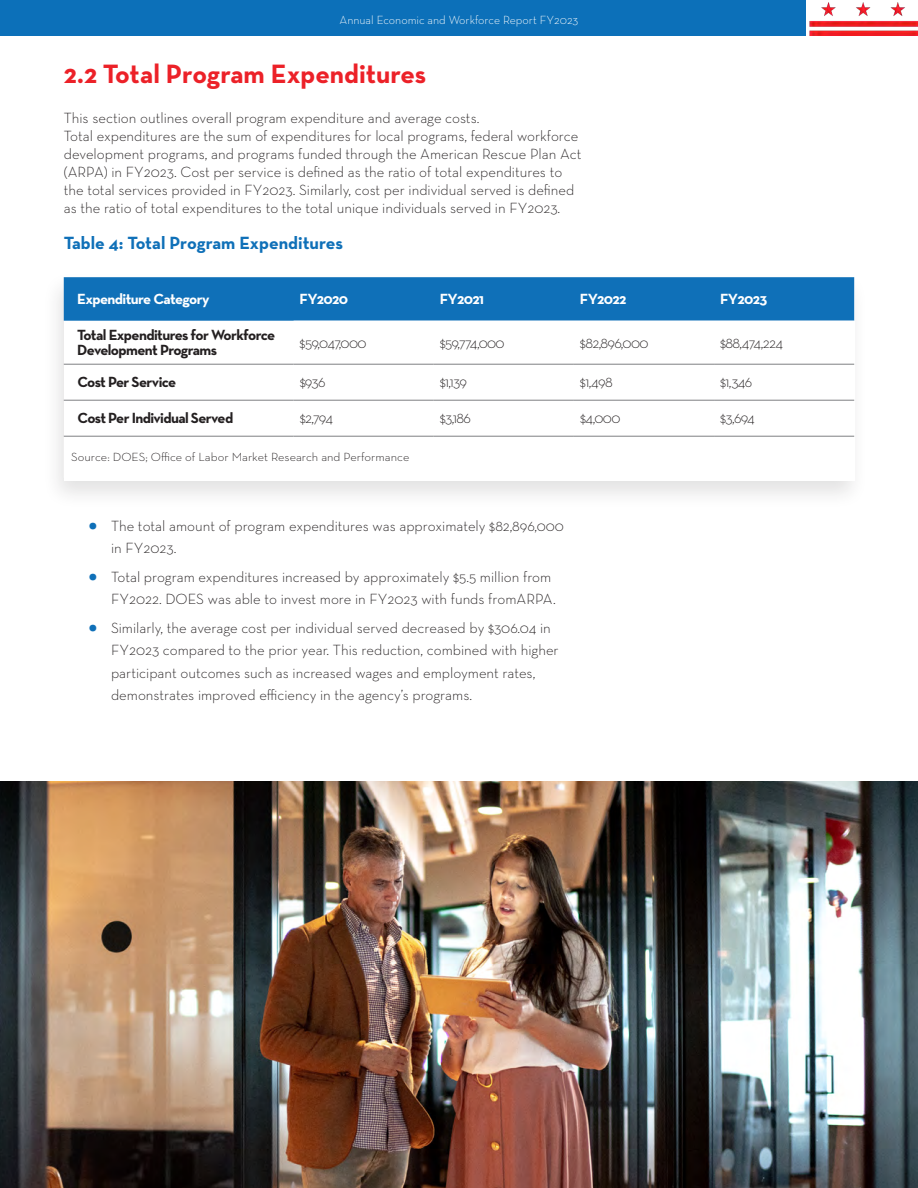
<style>
.page{position:relative;width:918px;height:1188px;background:#fff}
.page>*{position:absolute;margin:0;border:0;box-sizing:border-box;transform-origin:0 0}
.Subheadline_blue{font:700 27px "Neutra Text";color:#ec2128}
.Table_title{font:700 18px "Neutra Text";color:#0f70b8}
.Normal_text{font:300 15px/18px "Neutra Text";color:#231f20}
.Table_text{font:300 15px "Neutra Text";letter-spacing:-.04em;color:#231f20}
.Table_text-2{font:700 15px/15px "Neutra Text";letter-spacing:-.04em;color:#231f20}
.table_header{font:700 15px "Neutra Text";letter-spacing:-.04em;color:#fff}
.Foot_references{font:300 12px "Neutra Text";color:#231f20;scale:1.05 1}
.t1{font:300 12px "Neutra Text";color:#fff}
.s1{font-family:"Source Sans 3";font-weight:400;color:#0f70b8}
</style>
<div class="page">
<div style="left:0;top:0;width:806px;height:36px;background:#0c70b9"></div>
<img style="left:809px;top:2px;width:109px;height:34px">
<div style="left:42px;top:270px;width:827px;height:240px;background:#231f20;opacity:.13"></div>
<div style="left:64px;top:277px;width:790px;height:44px;background:#0f70b8"></div>
<svg style="left:64px;top:321px;width:790px;height:157px"></svg>
<hr style="left:64px;top:364px;width:230px;height:1px;background:#7e8083">
<hr style="left:294px;top:364px;width:140px;height:1px;background:#7e8083">
<hr style="left:434px;top:364px;width:140px;height:1px;background:#7e8083">
<hr style="left:574px;top:364px;width:140px;height:1px;background:#7e8083">
<hr style="left:714px;top:364px;width:140px;height:1px;background:#7e8083">
<hr style="left:64px;top:400px;width:230px;height:1px;background:#7e8083">
<hr style="left:294px;top:400px;width:140px;height:1px;background:#7e8083">
<hr style="left:434px;top:400px;width:140px;height:1px;background:#7e8083">
<hr style="left:574px;top:400px;width:140px;height:1px;background:#7e8083">
<hr style="left:714px;top:400px;width:140px;height:1px;background:#7e8083">
<hr style="left:294px;top:436px;width:140px;height:1px;background:#7e8083">
<hr style="left:434px;top:436px;width:140px;height:1px;background:#7e8083">
<hr style="left:574px;top:436px;width:140px;height:1px;background:#7e8083">
<hr style="left:714px;top:436px;width:140px;height:1px;background:#7e8083">
<hr style="left:64px;top:436px;width:230px;height:1px;background:#7e8083">
<img style="left:0;top:781px;width:918px;height:407px">
<p class="t1" style="left:340px;top:13px;width:240px">Annual Economic and Workforce Report FY2023</p>
<p class="Subheadline_blue" style="left:64px;top:57px;width:364px">2.2 Total Program Expenditures</p>
<p class="Normal_text" style="left:64px;top:109px;width:519px">This section outlines overall program expenditure and average costs.<br>Total expenditures are the sum of expenditures for local programs, federal workforce development programs, and programs funded through the American Rescue Plan Act (ARPA) in FY2023. Cost per service is defined as the ratio of total expenditures to the total services provided in FY2023. Similarly, cost per individual served is defined as the ratio of total expenditures to the total unique individuals served in FY2023.</p>
<p class="Table_title" style="left:64px;top:232px;width:281px">Table 4: Total Program Expenditures</p>
<p class="table_header" style="left:77px;top:290px;width:134px">Expenditure Category</p>
<p class="table_header" style="left:300px;top:290px;width:50px">FY2020</p>
<p class="table_header" style="left:440px;top:290px;width:46px">FY2021</p>
<p class="table_header" style="left:580px;top:290px;width:48px">FY2022</p>
<p class="table_header" style="left:720px;top:290px;width:49px">FY2023</p>
<p class="Table_text-2" style="left:77px;top:327px;width:199px">Total Expenditures for Workforce<br>Development Programs</p>
<p class="Table_text" style="left:300px;top:333px;width:69px">$59,047,000</p>
<p class="Table_text" style="left:440px;top:333px;width:66px">$59,774,000</p>
<p class="Table_text" style="left:580px;top:333px;width:70px">$82,896,000</p>
<p class="Table_text" style="left:720px;top:333px;width:65px">$88,474,224</p>
<p class="Table_text-2" style="left:77px;top:375px;width:100px">Cost Per Service</p>
<p class="Table_text" style="left:300px;top:373px;width:27px">$936</p>
<p class="Table_text" style="left:440px;top:373px;width:29px">$1,139</p>
<p class="Table_text" style="left:580px;top:373px;width:34px">$1,498</p>
<p class="Table_text" style="left:720px;top:373px;width:34px">$1,346</p>
<p class="Table_text-2" style="left:77px;top:411px;width:158px">Cost Per Individual Served</p>
<p class="Table_text" style="left:300px;top:409px;width:35px">$2,794</p>
<p class="Table_text" style="left:440px;top:409px;width:33px">$3,186</p>
<p class="Table_text" style="left:580px;top:409px;width:42px">$4,000</p>
<p class="Table_text" style="left:720px;top:409px;width:36px">$3,694</p>
<p class="Foot_references" style="left:71px;top:450px;width:324px">Source: DOES; Office of Labor Market Research and Performance</p>
<p class="Normal_text" style="left:111px;top:514px;width:454px;line-height:22.5px;text-indent:-22px"><span class="s1">●</span> The total amount of program expenditures was approximately $82,896,000 in FY2023.</p>
<p class="Normal_text" style="left:89px;top:565px;width:469px;line-height:22.5px;text-align:right"><span class="s1">●</span> Total program expenditures increased by approximately $5.5 million from<br>FY2022. DOES was able to invest more in FY2023 with funds fromARPA.</p>
<p class="Normal_text" style="left:111px;top:616px;width:449px;line-height:22.5px;text-indent:-22px"><span class="s1">●</span> Similarly, the average cost per individual served decreased by $306.04 in FY2023 compared to the prior year. This reduction, combined with higher participant outcomes such as increased wages and employment rates, demonstrates improved efficiency in the agency’s programs.</p>
</div>
